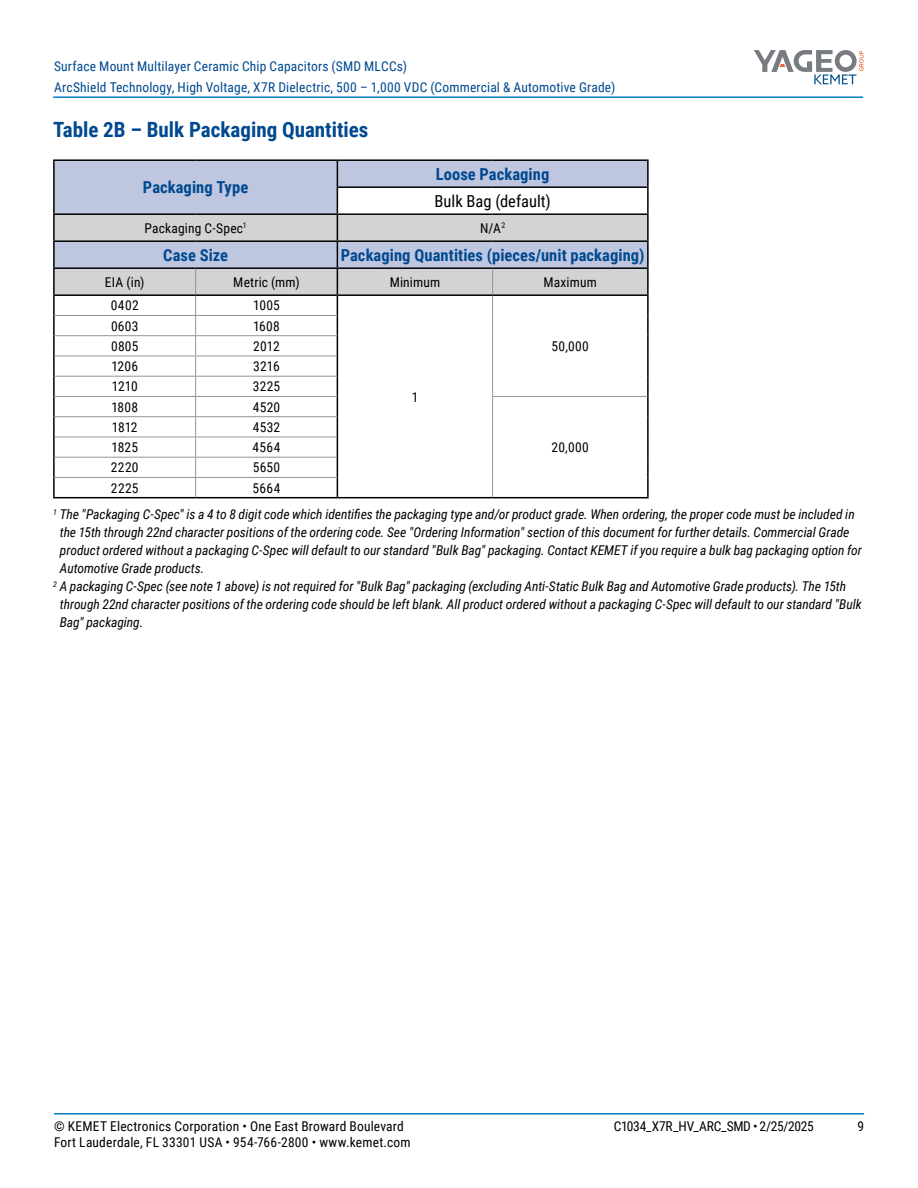
<style>
.page{position:relative;width:918px;height:1188px;background:#fff}
.page>*{position:absolute;margin:0;border:0;box-sizing:border-box;transform-origin:0 0}
.t1{font:700 21px "Roboto Condensed";color:#004990}
.t2{font:700 16.5px "Roboto Condensed";letter-spacing:.005em;color:#004990}
.t3{font:16.5px "Roboto Condensed";color:#000}
.t4{font:italic 13.5px/26.5px "Roboto Condensed";letter-spacing:-.005em;color:#000}
.t5{font:13.5px "Roboto Condensed";letter-spacing:.015em;color:#000}
.t6{font:13.5px/21px "Roboto Condensed";letter-spacing:.015em;color:#004990}
.t7{font:13.5px "Roboto Condensed";letter-spacing:-.02em;color:#000}
.s1{font-style:normal}
</style>
<div class="page">
<hr style="left:54px;top:1113px;width:810px;height:2px;background:#007dc3">
<hr style="left:53px;top:96px;width:810px;height:2px;background:#007dc3">
<svg style="left:754px;top:50px;width:110px;height:34px"></svg>
<svg style="left:55px;top:161px;width:592px;height:52px;fill:#bfc6e0"></svg>
<svg style="left:55px;top:215px;width:592px;height:79px;background:#caced7"></svg>
<hr style="left:53px;top:159px;width:143px;height:2px;background:#000">
<hr style="left:53px;top:161px;width:2px;height:26px;background:#000">
<hr style="left:196px;top:159px;width:141px;height:2px;background:#000">
<hr style="left:53px;top:187px;width:2px;height:26px;background:#000">
<hr style="left:337px;top:159px;width:156px;height:2px;background:#000">
<hr style="left:493px;top:159px;width:156px;height:2px;background:#000">
<hr style="left:647px;top:161px;width:2px;height:25px;background:#000">
<hr style="left:337px;top:186px;width:156px;height:2px;background:#000">
<hr style="left:493px;top:186px;width:156px;height:2px;background:#000">
<hr style="left:647px;top:188px;width:2px;height:25px;background:#000">
<hr style="left:53px;top:215px;width:2px;height:25px;background:#000">
<hr style="left:647px;top:215px;width:2px;height:25px;background:#000">
<hr style="left:53px;top:240px;width:143px;height:2px;background:#000">
<hr style="left:53px;top:242px;width:2px;height:25px;background:#000">
<hr style="left:196px;top:240px;width:141px;height:2px;background:#000">
<hr style="left:337px;top:240px;width:156px;height:2px;background:#000">
<hr style="left:493px;top:240px;width:156px;height:2px;background:#000">
<hr style="left:647px;top:242px;width:2px;height:25px;background:#000">
<hr style="left:53px;top:267px;width:143px;height:2px;background:#000">
<hr style="left:53px;top:269px;width:2px;height:25px;background:#000">
<hr style="left:196px;top:267px;width:141px;height:2px;background:#000">
<hr style="left:337px;top:267px;width:156px;height:2px;background:#000">
<hr style="left:493px;top:267px;width:156px;height:2px;background:#000">
<hr style="left:647px;top:269px;width:2px;height:25px;background:#000">
<svg style="left:53px;top:296px;width:2px;height:19px"></svg>
<svg style="left:647px;top:296px;width:2px;height:19px"></svg>
<hr style="left:53px;top:315px;width:2px;height:21px;background:#000">
<hr style="left:647px;top:315px;width:2px;height:21px;background:#000">
<hr style="left:53px;top:336px;width:2px;height:20px;background:#000">
<hr style="left:647px;top:336px;width:2px;height:20px;background:#000">
<hr style="left:53px;top:356px;width:2px;height:20px;background:#000">
<hr style="left:647px;top:356px;width:2px;height:20px;background:#000">
<hr style="left:53px;top:376px;width:2px;height:20px;background:#000">
<hr style="left:647px;top:376px;width:2px;height:20px;background:#000">
<hr style="left:53px;top:396px;width:2px;height:21px;background:#000">
<hr style="left:647px;top:396px;width:2px;height:21px;background:#000">
<hr style="left:53px;top:417px;width:2px;height:20px;background:#000">
<hr style="left:647px;top:417px;width:2px;height:20px;background:#000">
<hr style="left:53px;top:437px;width:2px;height:20px;background:#000">
<hr style="left:647px;top:437px;width:2px;height:20px;background:#000">
<hr style="left:53px;top:457px;width:2px;height:20px;background:#000">
<hr style="left:647px;top:457px;width:2px;height:20px;background:#000">
<hr style="left:53px;top:477px;width:2px;height:20px;background:#000">
<hr style="left:647px;top:477px;width:2px;height:20px;background:#000">
<hr style="left:53px;top:497px;width:143px;height:1px;background:#000">
<hr style="left:196px;top:497px;width:141px;height:1px;background:#000">
<hr style="left:337px;top:497px;width:156px;height:1px;background:#000">
<hr style="left:493px;top:497px;width:156px;height:1px;background:#000">
<hr style="left:55px;top:315px;width:141px;height:1px;background:#939598">
<hr style="left:196px;top:315px;width:141px;height:1px;background:#939598">
<hr style="left:55px;top:335px;width:141px;height:1px;background:#939598">
<hr style="left:196px;top:335px;width:141px;height:1px;background:#939598">
<hr style="left:55px;top:356px;width:141px;height:1px;background:#939598">
<hr style="left:196px;top:356px;width:141px;height:1px;background:#939598">
<hr style="left:55px;top:376px;width:141px;height:1px;background:#939598">
<hr style="left:196px;top:376px;width:141px;height:1px;background:#939598">
<hr style="left:55px;top:396px;width:141px;height:1px;background:#939598">
<hr style="left:196px;top:396px;width:141px;height:1px;background:#939598">
<hr style="left:55px;top:416px;width:141px;height:1px;background:#939598">
<hr style="left:196px;top:416px;width:141px;height:1px;background:#939598">
<hr style="left:55px;top:437px;width:141px;height:1px;background:#939598">
<hr style="left:196px;top:437px;width:141px;height:1px;background:#939598">
<hr style="left:55px;top:457px;width:141px;height:1px;background:#939598">
<hr style="left:196px;top:457px;width:141px;height:1px;background:#939598">
<hr style="left:55px;top:477px;width:141px;height:1px;background:#939598">
<hr style="left:196px;top:477px;width:141px;height:1px;background:#939598">
<hr style="left:492px;top:396px;width:155px;height:1px;background:#939598">
<svg style="left:195px;top:269px;width:1px;height:228px"></svg>
<svg style="left:492px;top:269px;width:1px;height:228px"></svg>
<svg style="left:337px;top:161px;width:1px;height:336px"></svg>
<hr style="left:53px;top:213px;width:143px;height:2px;background:#000">
<hr style="left:196px;top:213px;width:141px;height:2px;background:#000">
<hr style="left:337px;top:213px;width:156px;height:2px;background:#000">
<hr style="left:493px;top:213px;width:156px;height:2px;background:#000">
<hr style="left:53px;top:294px;width:143px;height:2px;background:#000">
<hr style="left:196px;top:294px;width:141px;height:2px;background:#000">
<hr style="left:337px;top:294px;width:156px;height:2px;background:#000">
<hr style="left:493px;top:294px;width:156px;height:2px;background:#000">
<p class="t6" style="left:54px;top:55px;width:563px">Surface Mount Multilayer Ceramic Chip Capacitors (SMD MLCCs)<br>ArcShield Technology, High Voltage, X7R Dielectric, 500 – 1,000 VDC (Commercial &amp; Automotive Grade)</p>
<h1 class="t1" style="left:53px;top:115px;width:317px">Table 2B – Bulk Packaging Quantities</h1>
<p class="t2" style="left:143px;top:176px;width:107px">Packaging Type</p>
<p class="t2" style="left:436px;top:162px;width:115px">Loose Packaging</p>
<p class="t3" style="left:435px;top:189px;width:118px">Bulk Bag (default)</p>
<p class="t5" style="left:145px;top:219px;width:104px">Packaging C-Spec<sup>1</sup></p>
<p class="t5" style="left:480px;top:219px;width:27px">N/A<sup>2</sup></p>
<p class="t2" style="left:163px;top:243px;width:66px">Case Size</p>
<p class="t2" style="left:341px;top:243px;width:305px">Packaging Quantities (pieces/unit packaging)</p>
<p class="t5" style="left:105px;top:273px;width:41px">EIA (in)</p>
<p class="t5" style="left:233px;top:273px;width:68px">Metric (mm)</p>
<p class="t5" style="left:390px;top:273px;width:52px">Minimum</p>
<p class="t5" style="left:544px;top:273px;width:55px">Maximum</p>
<p class="t5" style="left:111px;top:296px;width:29px">0402</p>
<p class="t5" style="left:253px;top:296px;width:28px">1005</p>
<p class="t5" style="left:111px;top:316px;width:29px">0603</p>
<p class="t5" style="left:253px;top:316px;width:28px">1608</p>
<p class="t5" style="left:111px;top:337px;width:29px">0805</p>
<p class="t5" style="left:253px;top:337px;width:28px">2012</p>
<p class="t5" style="left:111px;top:357px;width:28px">1206</p>
<p class="t5" style="left:253px;top:357px;width:28px">3216</p>
<p class="t5" style="left:112px;top:377px;width:27px">1210</p>
<p class="t5" style="left:253px;top:377px;width:29px">3225</p>
<p class="t5" style="left:111px;top:397px;width:28px">1808</p>
<p class="t5" style="left:253px;top:397px;width:29px">4520</p>
<p class="t5" style="left:412px;top:387px;width:8px">1</p>
<p class="t5" style="left:552px;top:337px;width:39px">50,000</p>
<p class="t5" style="left:112px;top:418px;width:27px">1812</p>
<p class="t5" style="left:253px;top:418px;width:29px">4532</p>
<p class="t5" style="left:111px;top:438px;width:28px">1825</p>
<p class="t5" style="left:253px;top:438px;width:29px">4564</p>
<p class="t5" style="left:111px;top:458px;width:29px">2220</p>
<p class="t5" style="left:253px;top:458px;width:29px">5650</p>
<p class="t5" style="left:111px;top:478px;width:29px">2225</p>
<p class="t5" style="left:552px;top:438px;width:39px">20,000</p>
<p class="t4" style="left:53px;top:474px;width:803px;text-indent:200px"><span class="s1">5664<br></span><sup>1</sup> The "Packaging C-Spec" is a 4 to 8 digit code which identifies the packaging type and/or product grade. When ordering, the proper code must be included in</p>
<p class="t4" style="left:60px;top:519px;width:791px">the 15th through 22nd character positions of the ordering code. See "Ordering Information" section of this document for further details. Commercial Grade</p>
<p class="t4" style="left:60px;top:537px;width:804px">product ordered without a packaging C-Spec will default to our standard "Bulk Bag" packaging. Contact KEMET if you require a bulk bag packaging option for</p>
<p class="t4" style="left:60px;top:555px;width:146px">Automotive Grade products.</p>
<p class="t4" style="left:53px;top:573px;width:794px"><sup>2</sup> A packaging C-Spec (see note 1 above) is not required for "Bulk Bag" packaging (excluding Anti-Static Bulk Bag and Automotive Grade products). The 15th</p>
<p class="t4" style="left:60px;top:591px;width:804px">through 22nd character positions of the ordering code should be left blank. All product ordered without a packaging C-Spec will default to our standard "Bulk</p>
<p class="t4" style="left:60px;top:609px;width:85px">Bag" packaging.</p>
<p class="t5" style="left:54px;top:1116px;width:351px">© KEMET Electronics Corporation • One East Broward Boulevard</p>
<p class="t7" style="left:614px;top:1116px;width:202px">C1034_X7R_HV_ARC_SMD • 2/25/2025</p>
<p class="t5" style="left:857px;top:1116px;width:8px">9</p>
<p class="t5" style="left:54px;top:1133px;width:358px">Fort Lauderdale, FL 33301 USA • 954-766-2800 • www.kemet.com</p>
</div>
